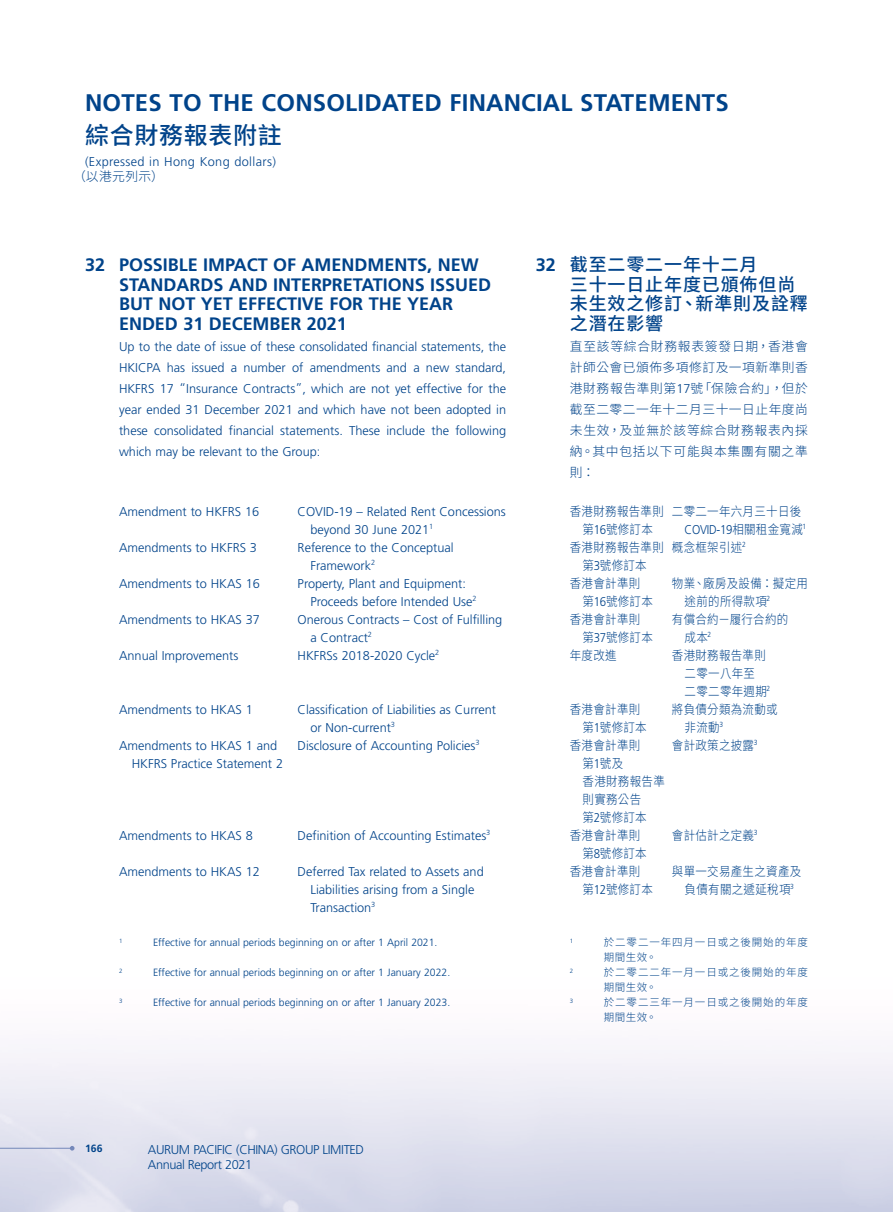
<style>
.page{position:relative;width:893px;height:1212px;background:#fff}
.page>*{position:absolute;margin:0;border:0;box-sizing:border-box;transform-origin:0 0}
.t1{font:700 24px "Frutiger LT Std";letter-spacing:.01em;color:#00438a}
.t2{font:500 24px "Source Han Sans TC";letter-spacing:.03em;color:#00438a}
.Heading_1{font:700 18px/19.5px "Frutiger LT Std";color:#00438a}
.C_Heading_1{font:500 18px/19.5px "Source Han Sans TC";letter-spacing:.05em;color:#00438a}
.Body_Text{font:300 12.75px/18px "Frutiger LT Std";color:#00438a}
.C_Body_Text{font:300 12.75px/18px "Source Han Sans TC";letter-spacing:.03em;color:#00438a;scale:.9 1}
.C_Body_Text-2{font:300 12.75px/21px "Source Han Sans TC";letter-spacing:.03em;color:#00438a;text-align:justify}
.Body_Text-2{font:300 12.75px/15px "Frutiger LT Std";letter-spacing:-.03em;color:#00438a}
.Body_Text-3{font:300 12.75px "Frutiger LT Std";letter-spacing:.03em;color:#00438a}
.Notes{font:300 10.5px "Frutiger LT Std";color:#00438a}
.C_Notes{font:300 10.5px/15px "Source Han Sans TC";letter-spacing:.085em;color:#00438a}
.t3{font:700 10.5px "Frutiger LT Std";color:#00438a}
.Notes-2{font:300 6.15px "Frutiger LT Std";color:#00438a}
.C_Notes-2{font:300 6.15px "Frutiger LT Std";color:#00438a}
.s1{font-family:"Frutiger LT Std";font-weight:700}
.s2{font-family:"Frutiger LT Std"}
</style>
<div class="page">
<svg style="left:70px;top:1146px;width:5px;height:4px"></svg>
<hr style="left:0;top:1148px;width:73px;height:1px;background:#7488b9">
<h1 class="t1" style="left:85px;top:89px;width:645px">NOTES TO THE CONSOLIDATED FINANCIAL STATEMENTS</h1>
<h1 class="t2" style="left:85px;top:121px;width:198px">綜合財務報表附註</h1>
<p class="Body_Text-3" style="left:85px;top:154px;width:192px">(Expressed in Hong Kong dollars)</p>
<p class="C_Body_Text-2" style="left:73px;top:166px;width:92px">（以港元列示）</p>
<p class="Heading_1" style="left:119px;top:255px;width:373px;text-indent:-34px">32 POSSIBLE IMPACT OF AMENDMENTS, NEW STANDARDS AND INTERPRETATIONS ISSUED BUT NOT YET EFFECTIVE FOR THE YEAR ENDED 31 DECEMBER 2021</p>
<p class="Body_Text" style="left:119px;top:336px;width:389px;line-height:21px;text-align:justify">Up to the date of issue of these consolidated financial statements, the HKICPA has issued a number of amendments and a new standard, HKFRS 17 “Insurance Contracts”, which are not yet effective for the year ended 31 December 2021 and which have not been adopted in these consolidated financial statements. These include the following which may be relevant to the Group:</p>
<p class="Body_Text" style="left:119px;top:502px;width:142px">Amendment to HKFRS 16</p>
<p class="Body_Text" style="left:310px;top:502px;width:197px;text-indent:-13px">COVID-19 – Related Rent Concessions beyond 30 June 2021<sup>1</sup></p>
<p class="Body_Text" style="left:119px;top:538px;width:139px">Amendments to HKFRS 3</p>
<p class="Body_Text" style="left:310px;top:538px;width:145px;text-indent:-13px">Reference to the Conceptual<br>Framework<sup>2</sup></p>
<p class="Body_Text" style="left:119px;top:574px;width:142px">Amendments to HKAS 16</p>
<p class="Body_Text" style="left:310px;top:574px;width:168px;text-indent:-13px">Property, Plant and Equipment:<br>Proceeds before Intended Use<sup>2</sup></p>
<p class="Body_Text" style="left:119px;top:610px;width:142px">Amendments to HKAS 37</p>
<p class="Body_Text" style="left:310px;top:610px;width:193px;text-indent:-13px">Onerous Contracts – Cost of Fulfilling a Contract<sup>2</sup></p>
<p class="Body_Text" style="left:119px;top:646px;width:121px">Annual Improvements</p>
<p class="Body_Text" style="left:298px;top:646px;width:143px">HKFRSs 2018-2020 Cycle<sup>2</sup></p>
<p class="Body_Text" style="left:119px;top:700px;width:135px">Amendments to HKAS 1</p>
<p class="Body_Text" style="left:310px;top:700px;width:187px;text-indent:-13px">Classification of Liabilities as Current or Non-current<sup>3</sup></p>
<p class="Body_Text" style="left:132px;top:736px;width:153px;text-indent:-13px">Amendments to HKAS 1 and<br>HKFRS Practice Statement 2</p>
<p class="Body_Text" style="left:298px;top:736px;width:183px">Disclosure of Accounting Policies<sup>3</sup></p>
<p class="Body_Text" style="left:119px;top:826px;width:135px">Amendments to HKAS 8</p>
<p class="Body_Text" style="left:298px;top:826px;width:194px">Definition of Accounting Estimates<sup>3</sup></p>
<p class="Body_Text" style="left:119px;top:862px;width:142px">Amendments to HKAS 12</p>
<p class="Body_Text" style="left:310px;top:862px;width:175px;text-indent:-13px">Deferred Tax related to Assets and<br>Liabilities arising from a Single<br>Transaction<sup>3</sup></p>
<p class="Notes-2" style="left:119px;top:937px;width:5px">1</p>
<p class="Notes" style="left:153px;top:936px;width:286px">Effective for annual periods beginning on or after 1 April 2021.</p>
<p class="Notes-2" style="left:119px;top:967px;width:5px">2</p>
<p class="Notes" style="left:153px;top:966px;width:299px">Effective for annual periods beginning on or after 1 January 2022.</p>
<p class="Notes-2" style="left:119px;top:997px;width:5px">3</p>
<p class="Notes" style="left:153px;top:996px;width:299px">Effective for annual periods beginning on or after 1 January 2023.</p>
<p class="C_Heading_1" style="left:570px;top:255px;width:240px;text-indent:-34px"><span class="s1">32</span> 截至二零二一年十二月<br>三十一日止年度已頒佈但尚未生效之修訂、新準則及詮釋之潛在影響</p>
<p class="C_Body_Text-2" style="left:570px;top:336px;width:240px">直至該等綜合財務報表簽發日期，香港會計師公會已頒佈多項修訂及一項新準則香港財務報告準則第<span class="s2">17</span>號「保險合約」，但於截至二零二一年十二月三十一日止年度尚未生效，及並無於該等綜合財務報表內採納。其中包括以下可能與本集團有關之準則：</p>
<p class="C_Body_Text" style="left:570px;top:502px;width:106px;text-align:center">香港財務報告準則第<span class="s2">16</span>號修訂本</p>
<p class="C_Body_Text" style="left:685px;top:502px;width:137px;text-indent:-13px">二零二一年六月三十日後<br><span class="s2">COVID-19</span>相關租金寬減<sup>1</sup></p>
<p class="C_Body_Text" style="left:570px;top:538px;width:106px;text-align:center">香港財務報告準則第<span class="s2">3</span>號修訂本</p>
<p class="C_Body_Text" style="left:672px;top:538px;width:84px">概念框架引述<sup>2</sup></p>
<p class="C_Body_Text" style="left:583px;top:574px;width:80px;text-indent:-13px">香港會計準則第<span class="s2">16</span>號修訂本</p>
<p class="C_Body_Text" style="left:685px;top:574px;width:139px;text-indent:-13px">物業、廠房及設備：擬定用途前的所得款項<sup>2</sup></p>
<p class="C_Body_Text" style="left:583px;top:610px;width:80px;text-indent:-13px">香港會計準則第<span class="s2">37</span>號修訂本</p>
<p class="C_Body_Text" style="left:685px;top:610px;width:117px;text-indent:-13px">有償合約－履行合約的成本<sup>2</sup></p>
<p class="C_Body_Text" style="left:570px;top:646px;width:54px">年度改進</p>
<p class="C_Body_Text" style="left:685px;top:646px;width:97px;text-indent:-13px">香港財務報告準則二零一八年至<br>二零二零年週期<sup>2</sup></p>
<p class="C_Body_Text" style="left:583px;top:700px;width:73px;text-indent:-13px">香港會計準則第<span class="s2">1</span>號修訂本</p>
<p class="C_Body_Text" style="left:685px;top:700px;width:105px;text-indent:-13px">將負債分類為流動或非流動<sup>3</sup></p>
<p class="C_Body_Text" style="left:583px;top:736px;width:93px;text-indent:-13px">香港會計準則<br>第<span class="s2">1</span>號及<br>香港財務報告準則實務公告<br>第<span class="s2">2</span>號修訂本</p>
<p class="C_Body_Text" style="left:672px;top:736px;width:97px">會計政策之披露<sup>3</sup></p>
<p class="C_Body_Text" style="left:583px;top:826px;width:73px;text-indent:-13px">香港會計準則第<span class="s2">8</span>號修訂本</p>
<p class="C_Body_Text" style="left:672px;top:826px;width:97px">會計估計之定義<sup>3</sup></p>
<p class="C_Body_Text" style="left:583px;top:862px;width:80px;text-indent:-13px">香港會計準則第<span class="s2">12</span>號修訂本</p>
<p class="C_Body_Text" style="left:672px;top:862px;width:145px;text-align:center">與單一交易產生之資產及負債有關之遞延稅項<sup>3</sup></p>
<p class="C_Notes-2" style="left:570px;top:937px;width:5px">1</p>
<p class="C_Notes" style="left:604px;top:935px;width:206px">於二零二一年四月一日或之後開始的年度期間生效。</p>
<p class="C_Notes-2" style="left:570px;top:967px;width:5px">2</p>
<p class="C_Notes" style="left:604px;top:965px;width:206px">於二零二二年一月一日或之後開始的年度期間生效。</p>
<p class="C_Notes-2" style="left:570px;top:997px;width:5px">3</p>
<p class="C_Notes" style="left:604px;top:995px;width:206px">於二零二三年一月一日或之後開始的年度期間生效。</p>
<p class="t3" style="left:85px;top:1142px;width:19px">166</p>
<p class="Body_Text-2" style="left:148px;top:1142px;width:218px">AURUM PACIFIC (CHINA) GROUP LIMITED<br>Annual Report 2021</p>
</div>
